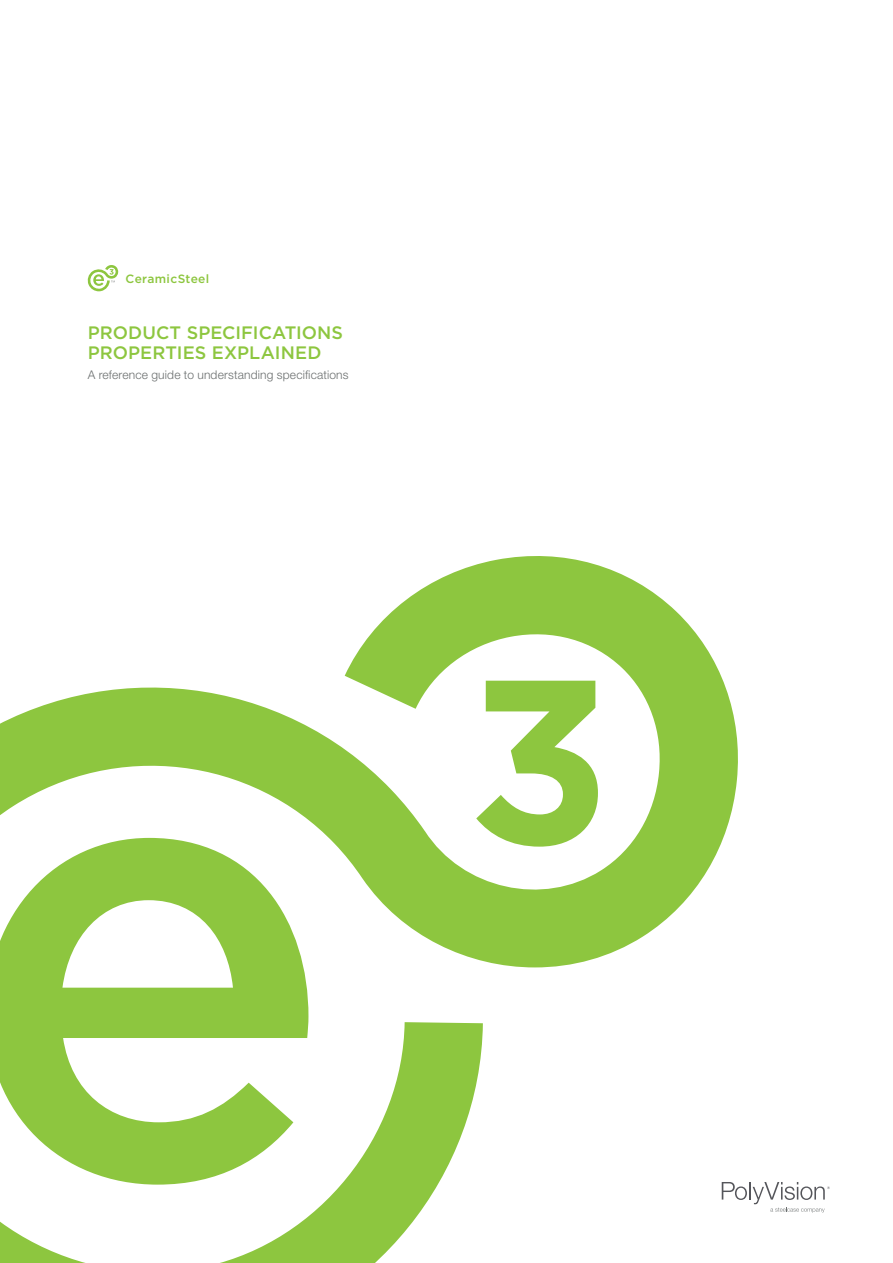
<style>
.page{position:relative;width:893px;height:1263px;background:#fff}
.page>*{position:absolute;margin:0;border:0;box-sizing:border-box;transform-origin:0 0}
.t1{font:500 18px/19.5px "Gotham";letter-spacing:.005em;color:#8dc63f}
.t2{font:300 12px "Helvetica Neue LT Pro";letter-spacing:.015em;color:#6c7070}
.t3{font:500 12px "Gotham";letter-spacing:.03em;color:#8dc63f}
</style>
<div class="page">
<svg style="left:0;top:556px;width:738px;height:707px"></svg>
<svg style="left:476px;top:681px;width:122px;height:166px"></svg>
<svg style="left:722px;top:1182px;width:108px;height:31px"></svg>
<svg style="left:87px;top:265px;width:31px;height:26px"></svg>
<p class="t3" style="left:126px;top:272px;width:85px">CeramicSteel</p>
<h1 class="t1" style="left:88px;top:323px;width:257px">PRODUCT SPECIFICATIONS<br>PROPERTIES EXPLAINED</h1>
<p class="t2" style="left:88px;top:367px;width:262px">A reference guide to understanding specifications</p>
</div>
